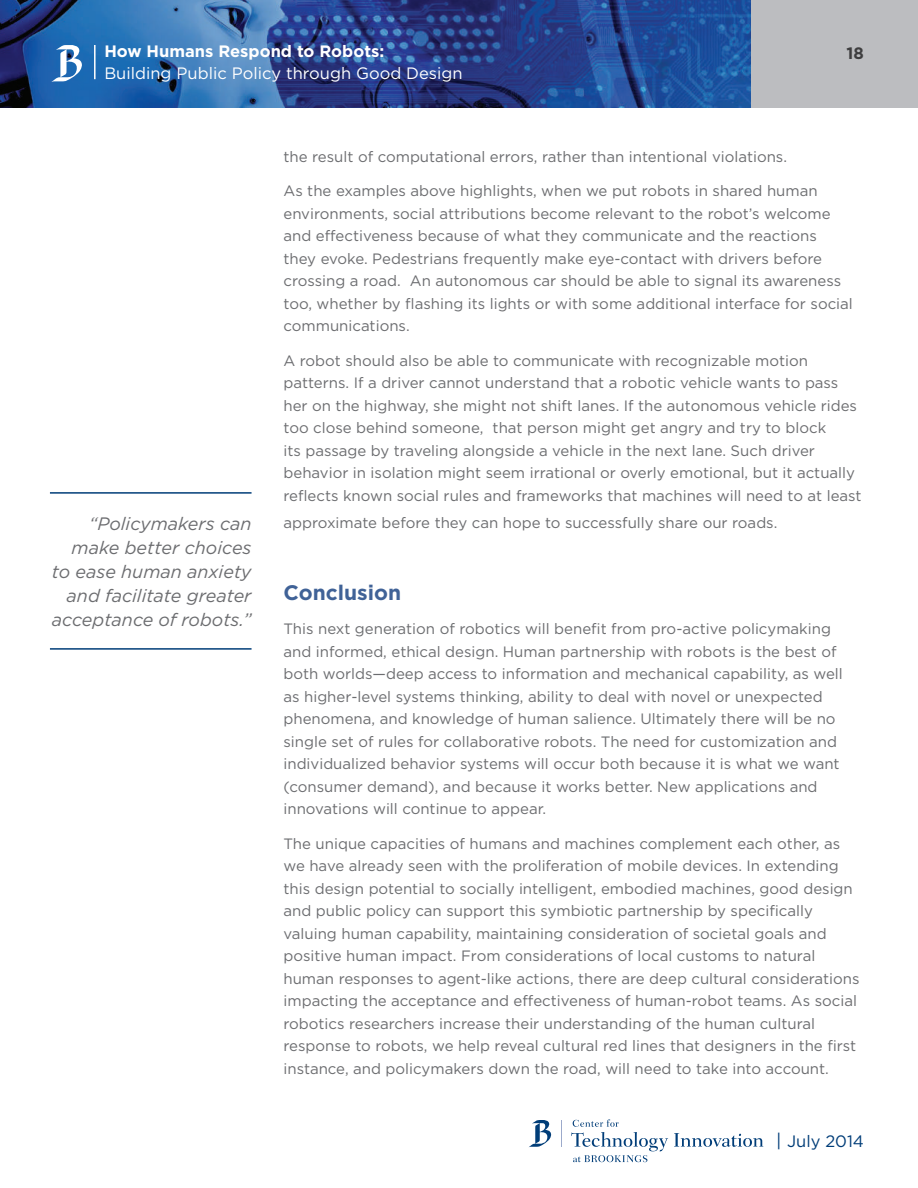
<style>
.page{position:relative;width:918px;height:1188px;background:#fff}
.page>*{position:absolute;margin:0;border:0;box-sizing:border-box;transform-origin:0 0}
.t1{font:700 21px "Gotham";color:#406297}
.t2{font:italic 18px/24px "Gotham";color:#6c6d70;text-align:right}
.t3{font:16.5px "Gotham";color:#fff}
.t4{font:700 16.5px "Gotham";color:#fff}
.t5{font:16.5px "Gotham";color:#003d78}
.t6{font:700 16.5px "Gotham";color:#3e3e3f}
.t7{font:15px/22.5px "Gotham";color:#6c6d70}
.s1{font-size:18px}
</style>
<div class="page">
<img style="left:0;top:0;width:752px;height:108px">
<div style="left:752px;top:0;width:166px;height:108px;background:#bcbdc0"></div>
<hr style="left:94px;top:45px;width:2px;height:34px;background:#fff">
<svg style="left:51px;top:45px;width:31px;height:37px"></svg>
<svg style="left:674px;top:1133px;width:89px;height:14px"></svg>
<svg style="left:571px;top:1119px;width:97px;height:43px"></svg>
<svg style="left:561px;top:1120px;width:1px;height:27px"></svg>
<svg style="left:529px;top:1120px;width:22px;height:27px"></svg>
<hr style="left:50px;top:492px;width:202px;height:2px;background:#003d78">
<hr style="left:50px;top:648px;width:202px;height:2px;background:#003d78">
<p class="t4" style="left:104px;top:41px;width:281px">How Humans Respond to Robots:</p>
<p class="t3" style="left:104px;top:64px;width:360px">Building Public Policy through Good Design</p>
<p class="t6" style="left:847px;top:43px;width:19px">18</p>
<p class="t2" style="left:52px;top:511px;width:201px">“Policymakers can make better choices to ease human anxiety and facilitate greater acceptance of robots.”</p>
<p class="t7" style="left:284px;top:145px;width:505px">the result of computational errors, rather than intentional violations.</p>
<p class="t7" style="left:284px;top:180px;width:571px">As the examples above highlights, when we put robots in shared human environments, social attributions become relevant to the robot’s welcome and effectiveness because of what they communicate and the reactions they evoke. Pedestrians frequently make eye-contact with drivers before crossing a road. An autonomous car should be able to signal its awareness too, whether by flashing its lights or with some additional interface for social communications.</p>
<p class="t7" style="left:284px;top:349px;width:580px">A robot should also be able to communicate with recognizable motion patterns. If a driver cannot understand that a robotic vehicle wants to pass her on the highway, she might not shift lanes. If the autonomous vehicle rides too close behind someone, that person might get angry and try to block<br>its passage by traveling alongside a vehicle in the next lane. Such driver behavior in isolation might seem irrational or overly emotional, but it actually reflects known social rules and frameworks that machines will need to at least</p>
<p class="t7" style="left:284px;top:511px;width:495px">approximate before they can hope to successfully share our roads.</p>
<h1 class="t1" style="left:284px;top:580px;width:119px">Conclusion</h1>
<p class="t7" style="left:284px;top:618px;width:561px">This next generation of robotics will benefit from pro-active policymaking and informed, ethical design. Human partnership with robots is the best of both worlds—deep access to information and mechanical capability, as well as higher-level systems thinking, ability to deal with novel or unexpected phenomena, and knowledge of human salience. Ultimately there will be no single set of rules for collaborative robots. The need for customization and individualized behavior systems will occur both because it is what we want (consumer demand), and because it works better. New applications and innovations will continue to appear.</p>
<p class="t7" style="left:284px;top:832px;width:578px">The unique capacities of humans and machines complement each other, as we have already seen with the proliferation of mobile devices. In extending this design potential to socially intelligent, embodied machines, good design and public policy can support this symbiotic partnership by specifically valuing human capability, maintaining consideration of societal goals and positive human impact. From considerations of local customs to natural human responses to agent-like actions, there are deep cultural considerations impacting the acceptance and effectiveness of human-robot teams. As social robotics researchers increase their understanding of the human cultural response to robots, we help reveal cultural red lines that designers in the first instance, and policymakers down the road, will need to take into account.</p>
<p class="t5" style="left:776px;top:1132px;width:89px"><span class="s1">|</span> July 2014</p>
</div>
